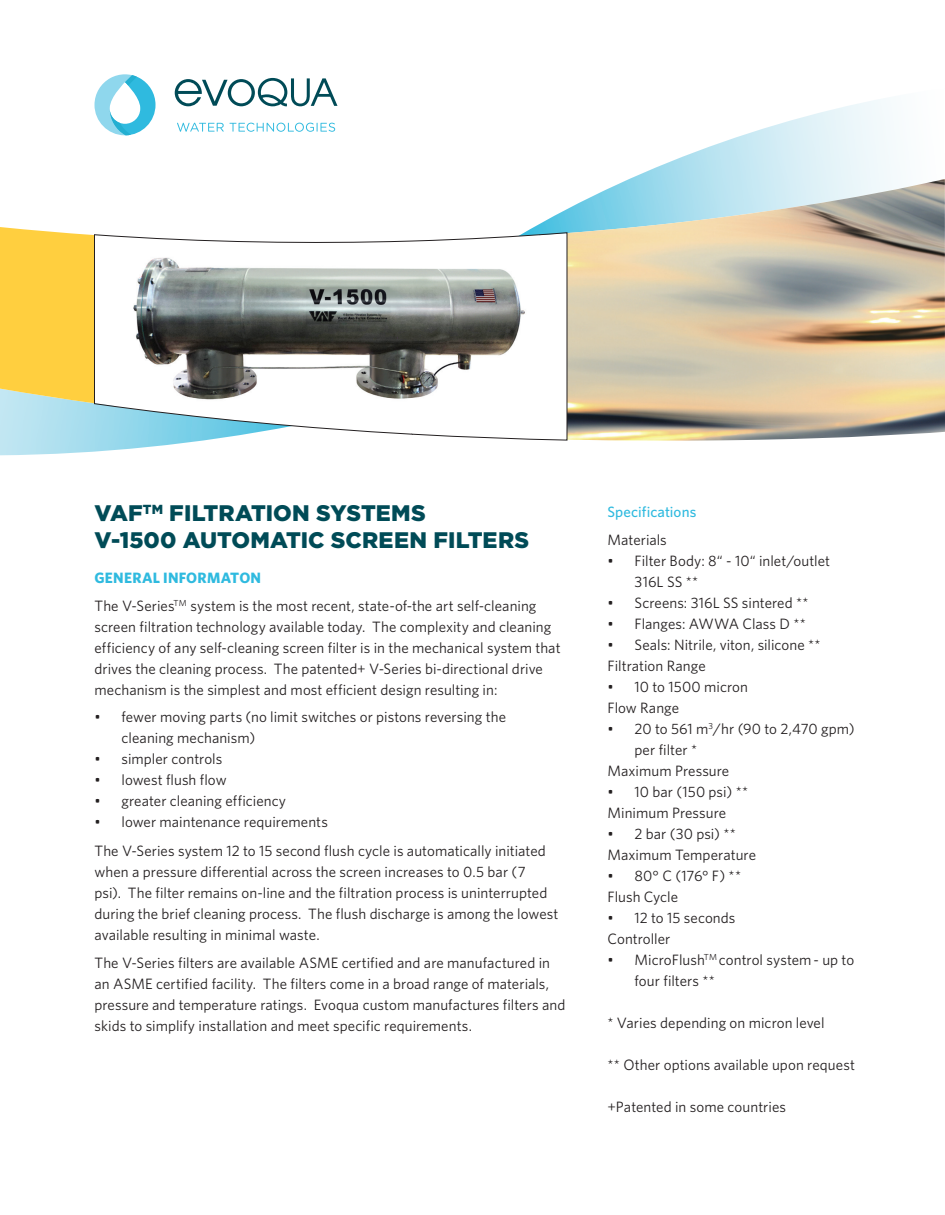
<style>
.page{position:relative;width:945px;height:1215px;background:#fff}
.page>*{position:absolute;margin:0;border:0;box-sizing:border-box;transform-origin:0 0}
.t1{font:900 22.5px/27px "Gotham";letter-spacing:.005em;color:#004b57}
.t2{font:15px/21px "Whitney";letter-spacing:.005em;color:#231f20}
.t3{font:500 15px "Whitney";letter-spacing:.01em;color:#2fbadf}
.s1{font-weight:700;color:#2fbadf}
</style>
<div class="page">
<svg style="left:525px;top:98px;width:373px;height:134px"></svg>
<svg style="left:0;top:227px;width:206px;height:228px;background:#ead77d"></svg>
<img style="left:567px;top:179px;width:378px;height:262px">
<svg style="left:94px;top:232px;width:473px;height:208px"></svg>
<svg style="left:175px;top:78px;width:163px;height:28px"></svg>
<svg style="left:177px;top:123px;width:158px;height:9px"></svg>
<svg style="left:95px;top:74px;width:61px;height:61px"></svg>
<h1 class="t1" style="left:94px;top:500px;width:436px">VAF<sup>TM</sup> FILTRATION SYSTEMS<br>V-1500 AUTOMATIC SCREEN FILTERS</h1>
<p class="t2" style="left:94px;top:563px;width:444px;line-height:27.8px"><span class="s1">GENERAL INFORMATON<br></span>The V-Series<sup>TM</sup> system is the most recent, state-of-the art self-cleaning</p>
<p class="t2" style="left:94px;top:615px;width:468px">screen filtration technology available today. The complexity and cleaning efficiency of any self-cleaning screen filter is in the mechanical system that drives the cleaning process. The patented+ V-Series bi-directional drive mechanism is the simplest and most efficient design resulting in:</p>
<p class="t2" style="left:122px;top:706px;width:386px;text-indent:-27px">• fewer moving parts (no limit switches or pistons reversing the cleaning mechanism)</p>
<p class="t2" style="left:94px;top:748px;width:129px">• simpler controls</p>
<p class="t2" style="left:94px;top:769px;width:134px">• lowest flush flow</p>
<p class="t2" style="left:94px;top:790px;width:193px">• greater cleaning efficiency</p>
<p class="t2" style="left:94px;top:807px;width:453px;line-height:28.5px">• lower maintenance requirements<br>The V-Series system 12 to 15 second flush cycle is automatically initiated</p>
<p class="t2" style="left:94px;top:861px;width:465px">when a pressure differential across the screen increases to 0.5 bar (7<br>psi). The filter remains on-line and the filtration process is uninterrupted during the brief cleaning process. The flush discharge is among the lowest available resulting in minimal waste.</p>
<p class="t2" style="left:94px;top:951px;width:472px">The V-Series filters are available ASME certified and are manufactured in an ASME certified facility. The filters come in a broad range of materials, pressure and temperature ratings. Evoqua custom manufactures filters and skids to simplify installation and meet specific requirements.</p>
<p class="t3" style="left:608px;top:502px;width:90px">Specifications</p>
<p class="t2" style="left:608px;top:529px;width:61px">Materials</p>
<p class="t2" style="left:635px;top:550px;width:197px;text-indent:-27px">• Filter Body: 8“ - 10“ inlet/outlet<br>316L SS **</p>
<p class="t2" style="left:608px;top:592px;width:203px">• Screens: 316L SS sintered **</p>
<p class="t2" style="left:608px;top:613px;width:200px">• Flanges: AWWA Class D **</p>
<p class="t2" style="left:608px;top:634px;width:215px">• Seals: Nitrile, viton, silicone **<br>Filtration Range</p>
<p class="t2" style="left:608px;top:676px;width:142px">• 10 to 1500 micron<br>Flow Range</p>
<p class="t2" style="left:608px;top:718px;width:249px">• 20 to 561 m<sup>3</sup>/hr (90 to 2,470 gpm)</p>
<p class="t2" style="left:635px;top:739px;width:64px">per filter *</p>
<p class="t2" style="left:608px;top:760px;width:123px">Maximum Pressure</p>
<p class="t2" style="left:608px;top:781px;width:142px">• 10 bar (150 psi) **<br>Minimum Pressure</p>
<p class="t2" style="left:608px;top:823px;width:150px">• 2 bar (30 psi) **<br>Maximum Temperature</p>
<p class="t2" style="left:608px;top:865px;width:135px">• 80° C (176° F) **<br>Flush Cycle</p>
<p class="t2" style="left:608px;top:907px;width:130px">• 12 to 15 seconds<br>Controller</p>
<p class="t2" style="left:635px;top:949px;width:221px;text-indent:-27px">• MicroFlush<sup>TM</sup> control system- up to four filters **</p>
<p class="t2" style="left:608px;top:1012px;width:219px">* Varies depending on micron level</p>
<p class="t2" style="left:608px;top:1054px;width:249px">** Other options available upon request</p>
<p class="t2" style="left:608px;top:1096px;width:180px">+Patented in some countries</p>
</div>
